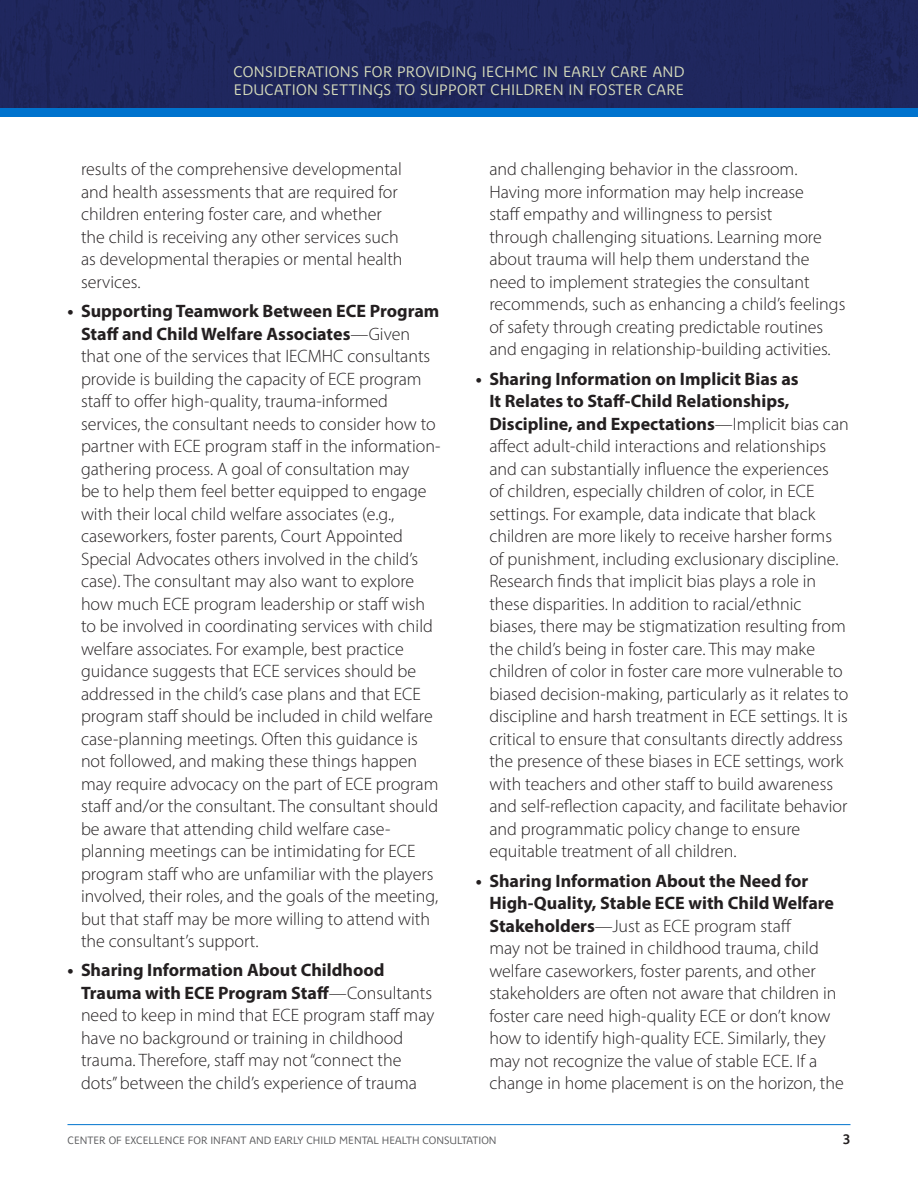
<style>
.page{position:relative;width:918px;height:1188px;background:#fff}
.page>*{position:absolute;margin:0;border:0;box-sizing:border-box;transform-origin:0 0}
.Bullet_L1{font:300 18px/22.5px "Myriad Pro";color:#231f20}
.t1{font:15px/18px "Parisine Plus Std Gris";letter-spacing:.02em;color:#d6dbbb}
.t2{font:700 13.5px "Parisine Plus Std Gris";color:#231f20}
.t3{font:10.5px "Parisine Plus Std Gris";color:#57585a}
.s1{font-weight:700}
</style>
<div class="page">
<div style="left:0;top:108px;width:918px;height:9px;background:#0073ce"></div>
<div style="left:0;top:0;width:918px;height:108px;background:#222a64"></div>
<hr style="left:68px;top:1124px;width:782px;height:1px;background:#0073ce">
<p class="t1" style="left:233px;top:62px;width:453px">CONSIDERATIONS FOR PROVIDING IECHMC IN EARLY CARE AND<br>EDUCATION SETTINGS TO SUPPORT CHILDREN IN FOSTER CARE</p>
<p class="Bullet_L1" style="left:81px;top:158px;width:323px">results of the comprehensive developmental and health assessments that are required for children entering foster care, and whether the child is receiving any other services such as developmental therapies or mental health services.</p>
<p class="Bullet_L1" style="left:81px;top:300px;width:361px;text-indent:-14px"><span class="s1">• Supporting Teamwork Between ECE Program Staff and Child Welfare Associates</span>—Given that one of the services that IECMHC consultants provide is building the capacity of ECE program staff to offer high-quality, trauma-informed services, the consultant needs to consider how to partner with ECE program staff in the information&shy;gathering process. A goal of consultation may<br>be to help them feel better equipped to engage with their local child welfare associates (e.g., caseworkers, foster parents, Court Appointed Special Advocates others involved in the child’s case). The consultant may also want to explore how much ECE program leadership or staff wish to be involved in coordinating services with child welfare associates. For example, best practice guidance suggests that ECE services should be addressed in the child’s case plans and that ECE program staff should be included in child welfare case-planning meetings. Often this guidance is not followed, and making these things happen may require advocacy on the part of ECE program staff and/or the consultant. The consultant should be aware that attending child welfare case&shy;planning meetings can be intimidating for ECE program staff who are unfamiliar with the players involved, their roles, and the goals of the meeting, but that staff may be more willing to attend with the consultant’s support.</p>
<p class="Bullet_L1" style="left:81px;top:959px;width:355px;text-indent:-14px"><span class="s1">• Sharing Information About Childhood Trauma with ECE Program Staff</span>—Consultants need to keep in mind that ECE program staff may have no background or training in childhood trauma. Therefore, staff may not “connect the dots” between the child’s experience of trauma</p>
<p class="Bullet_L1" style="left:489px;top:158px;width:358px">and challenging behavior in the classroom.<br>Having more information may help increase<br>staff empathy and willingness to persist<br>through challenging situations. Learning more about trauma will help them understand the need to implement strategies the consultant recommends, such as enhancing a child’s feelings of safety through creating predictable routines and engaging in relationship-building activities.</p>
<p class="Bullet_L1" style="left:489px;top:367px;width:361px;text-indent:-14px"><span class="s1">• Sharing Information on Implicit Bias as<br>It Relates to Staff-Child Relationships, Discipline, and Expectations</span>—Implicit bias can affect adult-child interactions and relationships and can substantially influence the experiences<br>of children, especially children of color, in ECE settings. For example, data indicate that black children are more likely to receive harsher forms of punishment, including exclusionary discipline.<br>Research finds that implicit bias plays a role in these disparities. In addition to racial/ethnic biases, there may be stigmatization resulting from the child’s being in foster care. This may make children of color in foster care more vulnerable to biased decision-making, particularly as it relates to discipline and harsh treatment in ECE settings. It is critical to ensure that consultants directly address the presence of these biases in ECE settings, work with teachers and other staff to build awareness and self-reflection capacity, and facilitate behavior and programmatic policy change to ensure equitable treatment of all children.</p>
<p class="Bullet_L1" style="left:489px;top:869px;width:356px;text-indent:-14px"><span class="s1">• Sharing Information About the Need for High-Quality, Stable ECE with Child Welfare Stakeholders</span>—Just as ECE program staff<br>may not be trained in childhood trauma, child welfare caseworkers, foster parents, and other stakeholders are often not aware that children in foster care need high-quality ECE or don’t know how to identify high-quality ECE. Similarly, they may not recognize the value of stable ECE. If a change in home placement is on the horizon, the</p>
<p class="t3" style="left:68px;top:1134px;width:431px">CENTER OF EXCELLENCE FOR INFANT AND EARLY CHILD MENTAL HEALTH CONSULTATION</p>
<p class="t2" style="left:843px;top:1131px;width:9px">3</p>
</div>
